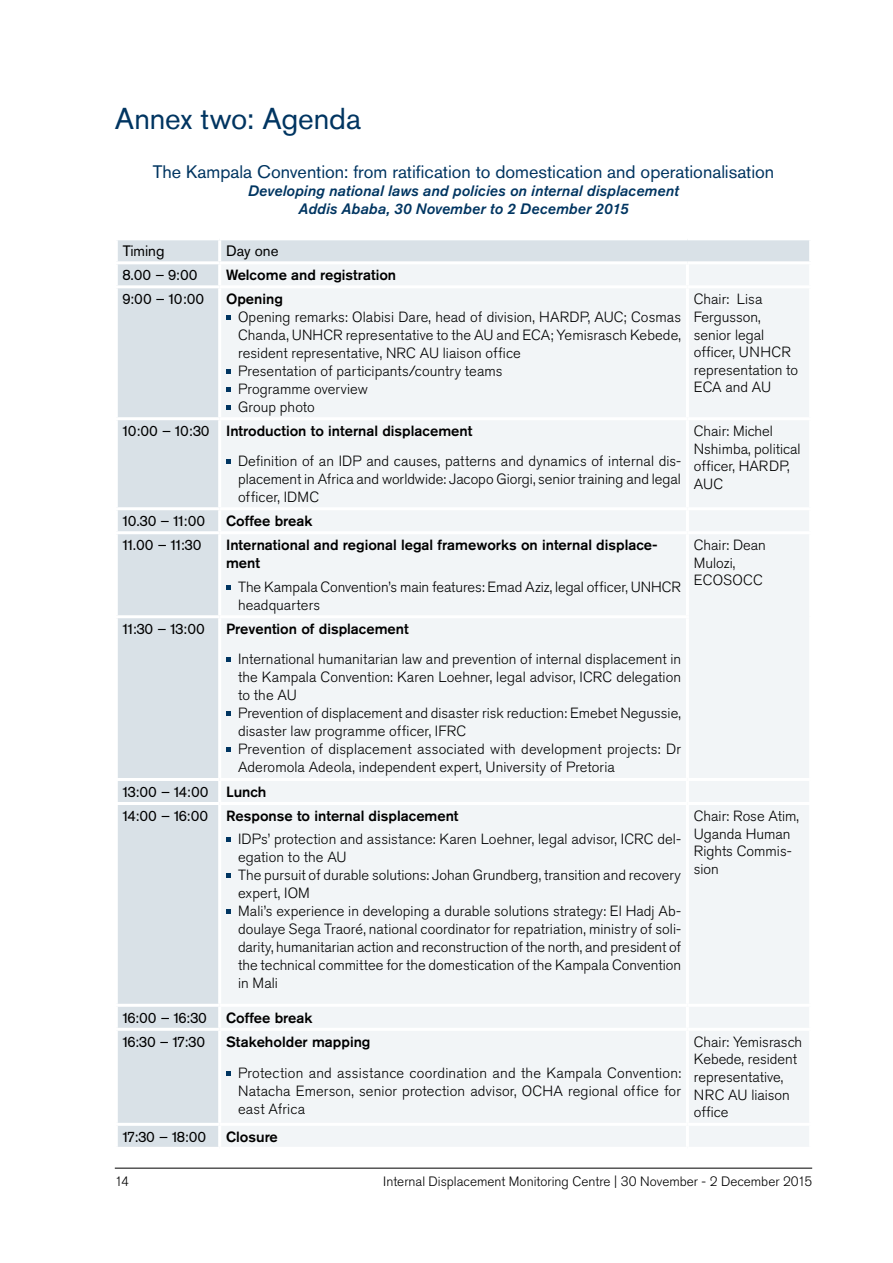
<style>
.page{position:relative;width:893px;height:1263px;background:#fff}
.page>*{position:absolute;margin:0;border:0;box-sizing:border-box;transform-origin:0 0}
.t1{font:30px "Akzidenz Grotesk Pro";letter-spacing:-.005em;color:#003561}
.t2{font:18px "Akzidenz Grotesk Pro";color:#003561}
.t3{font:15px "Akzidenz Grotesk Pro";color:#000}
.t4{font:italic 500 15px/18px "Akzidenz Grotesk Pro";letter-spacing:.005em;color:#003561;text-align:center}
.t5{font:300 14.7px/18px "Akzidenz Grotesk Pro";color:#000}
.t6{font:500 14.7px/17.7px "Akzidenz Grotesk Pro";color:#000}
.t7{font:300 13.5px "Akzidenz Grotesk Pro";color:#000}
.s1{font-weight:400;font-size:15px}
.s2{font-weight:500}
.s3{font-weight:500;font-size:14.7px}
</style>
<div class="page">
<hr style="left:115px;top:1168px;width:697px;height:1px;background:#000">
<div style="left:118px;top:240px;width:691px;height:907px;background:#d9e1e7"></div>
<div style="left:221px;top:264px;width:588px;height:883px;background:#f2f5f7"></div>
<hr style="left:115px;top:261px;width:105px;height:3px;background:#fff">
<hr style="left:686px;top:264px;width:3px;height:21px;background:#fff">
<hr style="left:115px;top:285px;width:105px;height:3px;background:#fff">
<hr style="left:220px;top:285px;width:467px;height:3px;background:#fff">
<hr style="left:687px;top:285px;width:125px;height:3px;background:#fff">
<hr style="left:686px;top:288px;width:3px;height:129px;background:#fff">
<hr style="left:115px;top:417px;width:105px;height:3px;background:#fff">
<hr style="left:220px;top:417px;width:467px;height:3px;background:#fff">
<hr style="left:687px;top:417px;width:125px;height:3px;background:#fff">
<hr style="left:686px;top:420px;width:3px;height:87px;background:#fff">
<hr style="left:115px;top:507px;width:105px;height:3px;background:#fff">
<hr style="left:220px;top:507px;width:467px;height:3px;background:#fff">
<hr style="left:687px;top:507px;width:125px;height:3px;background:#fff">
<hr style="left:686px;top:510px;width:3px;height:21px;background:#fff">
<hr style="left:115px;top:531px;width:105px;height:3px;background:#fff">
<hr style="left:220px;top:531px;width:467px;height:3px;background:#fff">
<hr style="left:687px;top:531px;width:125px;height:3px;background:#fff">
<hr style="left:686px;top:534px;width:3px;height:81px;background:#fff">
<hr style="left:115px;top:615px;width:105px;height:3px;background:#fff">
<hr style="left:220px;top:615px;width:469px;height:3px;background:#fff">
<hr style="left:686px;top:618px;width:3px;height:160px;background:#fff">
<hr style="left:115px;top:778px;width:105px;height:3px;background:#fff">
<hr style="left:220px;top:778px;width:467px;height:3px;background:#fff">
<hr style="left:687px;top:778px;width:125px;height:3px;background:#fff">
<hr style="left:686px;top:781px;width:3px;height:21px;background:#fff">
<hr style="left:115px;top:802px;width:105px;height:3px;background:#fff">
<hr style="left:220px;top:802px;width:467px;height:3px;background:#fff">
<hr style="left:687px;top:802px;width:125px;height:3px;background:#fff">
<hr style="left:686px;top:805px;width:3px;height:199px;background:#fff">
<hr style="left:115px;top:1004px;width:105px;height:3px;background:#fff">
<hr style="left:220px;top:1004px;width:467px;height:3px;background:#fff">
<hr style="left:687px;top:1004px;width:125px;height:3px;background:#fff">
<hr style="left:686px;top:1007px;width:3px;height:21px;background:#fff">
<hr style="left:115px;top:1028px;width:105px;height:3px;background:#fff">
<hr style="left:220px;top:1028px;width:467px;height:3px;background:#fff">
<hr style="left:687px;top:1028px;width:125px;height:3px;background:#fff">
<hr style="left:686px;top:1031px;width:3px;height:92px;background:#fff">
<hr style="left:115px;top:1123px;width:105px;height:3px;background:#fff">
<hr style="left:220px;top:1123px;width:467px;height:3px;background:#fff">
<hr style="left:687px;top:1123px;width:125px;height:3px;background:#fff">
<hr style="left:686px;top:1126px;width:3px;height:21px;background:#fff">
<hr style="left:218px;top:240px;width:3px;height:21px;background:#fff">
<hr style="left:220px;top:261px;width:467px;height:3px;background:#fff">
<hr style="left:218px;top:264px;width:3px;height:21px;background:#fff">
<hr style="left:687px;top:261px;width:125px;height:3px;background:#fff">
<hr style="left:218px;top:288px;width:3px;height:129px;background:#fff">
<hr style="left:218px;top:420px;width:3px;height:87px;background:#fff">
<hr style="left:218px;top:510px;width:3px;height:21px;background:#fff">
<hr style="left:218px;top:534px;width:3px;height:81px;background:#fff">
<hr style="left:218px;top:618px;width:3px;height:160px;background:#fff">
<hr style="left:218px;top:781px;width:3px;height:21px;background:#fff">
<hr style="left:218px;top:805px;width:3px;height:199px;background:#fff">
<hr style="left:218px;top:1007px;width:3px;height:21px;background:#fff">
<hr style="left:218px;top:1031px;width:3px;height:92px;background:#fff">
<hr style="left:218px;top:1126px;width:3px;height:21px;background:#fff">
<svg style="left:226px;top:315px;width:5px;height:4px"></svg>
<svg style="left:226px;top:369px;width:5px;height:4px"></svg>
<svg style="left:226px;top:387px;width:5px;height:4px"></svg>
<svg style="left:226px;top:405px;width:5px;height:4px"></svg>
<svg style="left:226px;top:459px;width:5px;height:4px"></svg>
<svg style="left:226px;top:585px;width:5px;height:4px"></svg>
<svg style="left:226px;top:657px;width:5px;height:4px"></svg>
<svg style="left:226px;top:711px;width:5px;height:4px"></svg>
<svg style="left:226px;top:747px;width:5px;height:4px"></svg>
<svg style="left:226px;top:837px;width:5px;height:4px"></svg>
<svg style="left:226px;top:873px;width:5px;height:4px"></svg>
<svg style="left:226px;top:909px;width:5px;height:4px"></svg>
<svg style="left:226px;top:1071px;width:5px;height:4px"></svg>
<h1 class="t1" style="left:115px;top:99px;width:248px">Annex two: Agenda</h1>
<p class="t2" style="left:153px;top:160px;width:623px">The Kampala Convention: from ratification to domestication and operationalisation</p>
<p class="t4" style="left:248px;top:182px;width:432px">Developing national laws and policies on internal displacement<br>Addis Ababa, 30 November to 2 December 2015</p>
<p class="t3" style="left:123px;top:241px;width:43px">Timing</p>
<p class="t3" style="left:226px;top:241px;width:54px">Day one</p>
<p class="t3" style="left:123px;top:265px;width:76px">8.00 – 9:00</p>
<p class="t6" style="left:226px;top:266px;width:172px">Welcome and registration</p>
<p class="t3" style="left:123px;top:289px;width:83px">9:00 – 10:00</p>
<p class="t6" style="left:226px;top:290px;width:58px">Opening</p>
<p class="t5" style="left:238px;top:308px;width:444px">Opening remarks: Olabisi Dare, head of division, HARDP, AUC; Cosmas Chanda, U NHCR representative to the AU and ECA; Yemisrasch Kebede, resident representative, NRC AU liaison office<br>Presentation of participants/country teams<br>Programme overview<br>Group photo</p>
<p class="t5" style="left:694px;top:290px;width:106px">Chair: Lisa<br>Fergusson, senior legal officer, U NHCR representation to<br>ECA and AU</p>
<p class="t5" style="left:238px;top:416px;width:444px;line-height:30.2px;text-indent:-115px"><span class="s1">10:00 – 10:30</span> <span class="s2">Introduction to internal displacement<br></span>Definition of an I DP and causes, patterns and dynamics of internal dis-</p>
<p class="t5" style="left:238px;top:470px;width:444px">placement in Africa and worldwide: Jacopo Giorgi, senior training and legal officer, I DMC</p>
<p class="t3" style="left:123px;top:511px;width:84px">10.30 – 11:00</p>
<p class="t6" style="left:226px;top:512px;width:88px">Coffee break</p>
<p class="t3" style="left:123px;top:535px;width:80px">11.00 – 11:30</p>
<p class="t6" style="left:226px;top:536px;width:433px">International and regional legal frameworks on internal displace&shy;ment</p>
<p class="t5" style="left:238px;top:578px;width:434px">The Kampala Convention’s main features: Emad Aziz, legal officer, U NHCR headquarters</p>
<p class="t3" style="left:123px;top:619px;width:84px">11:30 – 13:00</p>
<p class="t6" style="left:226px;top:620px;width:184px">Prevention of displacement</p>
<p class="t5" style="left:238px;top:650px;width:444px">I nternational humanitarian law and prevention of internal displacement in the Kampala Convention: Karen Loehner, legal advisor, ICRC</p>
<p class="t5" style="left:616px;top:668px;width:66px">delegation</p>
<p class="t5" style="left:238px;top:686px;width:444px">to the AU<br>Prevention of displacement and disaster risk reduction: Emebet Negussie, disaster law programme officer, IFRC<br>Prevention of displacement associated with development projects: Dr Aderomola Adeola, independent expert, U niversity of Pretoria</p>
<p class="t3" style="left:123px;top:782px;width:145px">13:00 – 14:00 <span class="s3">Lunch</span></p>
<p class="t5" style="left:238px;top:804px;width:392px;line-height:23.5px;text-indent:-115px"><span class="s1">14:00 – 16:00</span> <span class="s2">Response to internal displacement<br></span>I DPs’ protection and assistance: Karen Loehner, legal advisor, ICRC</p>
<p class="t5" style="left:657px;top:830px;width:25px">del-</p>
<p class="t5" style="left:238px;top:848px;width:444px">egation to the AU<br>The pursuit of durable solutions: Johan Grundberg, transition and recovery expert, IOM<br>Mali’s experience in developing a durable solutions strategy: El Hadj Ab&shy;doulaye Sega Traoré, national coordinator for repatriation, ministry of soli&shy;darity, humanitarian action and reconstruction of the north, and president of the technical committee for the domestication of the Kampala Convention in Mali</p>
<p class="t3" style="left:123px;top:1008px;width:86px">16:00 – 16:30</p>
<p class="t6" style="left:226px;top:1008px;width:88px">Coffee break</p>
<p class="t3" style="left:123px;top:1032px;width:84px">16:30 – 17:30</p>
<p class="t6" style="left:226px;top:1032px;width:146px">Stakeholder mapping</p>
<p class="t5" style="left:238px;top:1064px;width:444px;text-align:justify">Protection and assistance coordination and the Kampala Convention:<br>Natacha Emerson, senior protection advisor, OCHA regional office for east Africa</p>
<p class="t3" style="left:123px;top:1127px;width:85px">17:30 – 18:00</p>
<p class="t6" style="left:226px;top:1127px;width:53px">Closure</p>
<p class="t5" style="left:694px;top:422px;width:108px">Chair: M ichel<br>Nshimba, political officer, HARDP,<br>AUC</p>
<p class="t5" style="left:694px;top:536px;width:74px">Chair: Dean<br>M ulozi,<br>ECOSOCC</p>
<p class="t5" style="left:694px;top:807px;width:107px">Chair: Rose Atim,<br>Uganda Human<br>Rights Commis&shy;sion</p>
<p class="t5" style="left:694px;top:1033px;width:110px">Chair: Yemisrasch<br>Kebede, resident representative,<br>NRC AU liaison office</p>
<p class="t7" style="left:115px;top:1173px;width:16px">14</p>
<p class="t7" style="left:383px;top:1173px;width:430px">Internal Displacement Monitoring Centre | 30 November - 2 December 2015</p>
</div>
